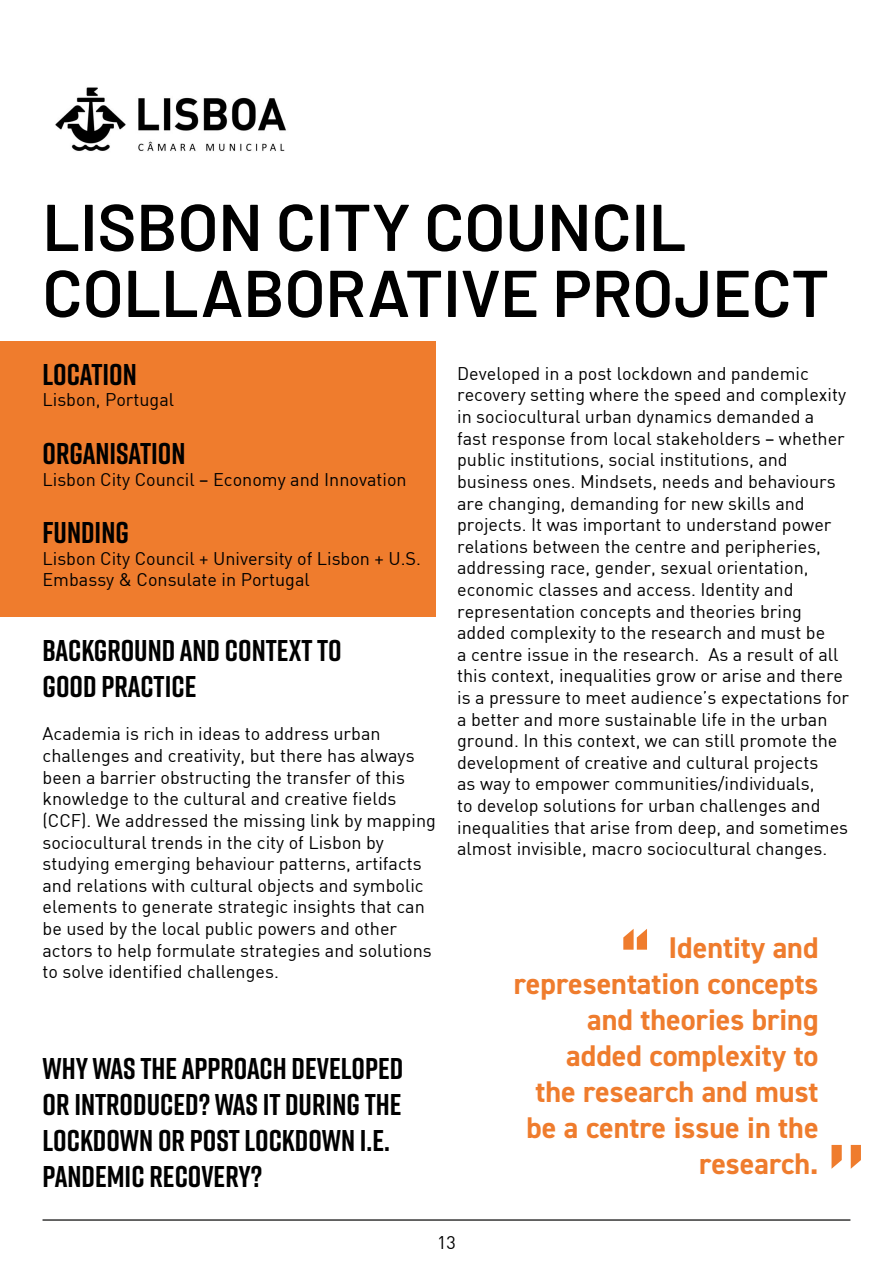
<style>
.page{position:relative;width:893px;height:1263px;background:#fff}
.page>*{position:absolute;margin:0;border:0;box-sizing:border-box;transform-origin:0 0}
.t1{font:700 75px "DIN2014";color:#ef7c2d}
.t2{font:600 66px/66px "Barlow";color:#000}
.t3{font:700 30px/36px "Rift";color:#000}
.t4{font:700 30px/36px "DIN2014";color:#ef7c2d;text-align:right}
.t5{font:18px/21.6px "DIN";color:#000}
</style>
<div class="page">
<hr style="left:43px;top:1219px;width:807px;height:2px;background:#363635">
<div style="left:0;top:341px;width:436px;height:276px;background:#ef7c2d"></div>
<img style="left:55px;top:87px;width:231px;height:64px">
<h2 class="t2" style="left:43px;top:189px;width:788px">LISBON CITY COUNCIL<br>COLLABORATIVE PROJECT</h2>
<h3 class="t3" style="left:43px;top:356px;width:96px">LOCATION</h3>
<p class="t5" style="left:43px;top:389px;width:133px">Lisbon, Portugal</p>
<h3 class="t3" style="left:43px;top:435px;width:144px">ORGANISATION</h3>
<p class="t5" style="left:43px;top:468px;width:366px">Lisbon City Council – Economy and Innovation</p>
<h3 class="t3" style="left:43px;top:514px;width:88px">FUNDING</h3>
<p class="t5" style="left:43px;top:547px;width:380px">Lisbon City Council + University of Lisbon + U.S.<br>Embassy &amp; Consulate in Portugal</p>
<h3 class="t3" style="left:43px;top:632px;width:301px">BACKGROUND AND CONTEXT TO<br>GOOD PRACTICE</h3>
<p class="t5" style="left:43px;top:723px;width:395px">Academia is rich in ideas to address urban challenges and creativity, but there has always been a barrier obstructing the transfer of this knowledge to the cultural and creative fields (CCF). We addressed the missing link by mapping sociocultural trends in the city of Lisbon by studying emerging behaviour patterns, artifacts and relations with cultural objects and symbolic elements to generate strategic insights that can be used by the local public powers and other actors to help formulate strategies and solutions to solve identified challenges.</p>
<h3 class="t3" style="left:43px;top:1050px;width:362px">WHY WAS THE APPROACH DEVELOPED<br>OR INTRODUCED? WAS IT DURING THE<br>LOCKDOWN OR POST LOCKDOWN I.E.<br>PANDEMIC RECOVERY?</h3>
<p class="t5" style="left:457px;top:362px;width:394px">Developed in a post lockdown and pandemic recovery setting where the speed and complexity in sociocultural urban dynamics demanded a<br>fast response from local stakeholders – whether public institutions, social institutions, and business ones. Mindsets, needs and behaviours are changing, demanding for new skills and projects. It was important to understand power relations between the centre and peripheries, addressing race, gender, sexual orientation, economic classes and access. Identity and representation concepts and theories bring added complexity to the research and must be<br>a centre issue in the research. As a result of all this context, inequalities grow or arise and there is a pressure to meet audience’s expectations for a better and more sustainable life in the urban ground. In this context, we can still promote the development of creative and cultural projects<br>as way to empower communities/individuals,<br>to develop solutions for urban challenges and inequalities that arise from deep, and sometimes almost invisible, macro sociocultural changes.</p>
<h1 class="t1" style="left:622px;top:914px;width:30px">“</h1>
<h3 class="t4" style="left:514px;top:929px;width:306px">Identity and representation concepts and theories bring added complexity to<br>the research and must be a centre issue in the research.</h3>
<h1 class="t1" style="left:827px;top:1081px;width:40px">,,</h1>
<p class="t5" style="left:437px;top:1231px;width:20px">13</p>
</div>
